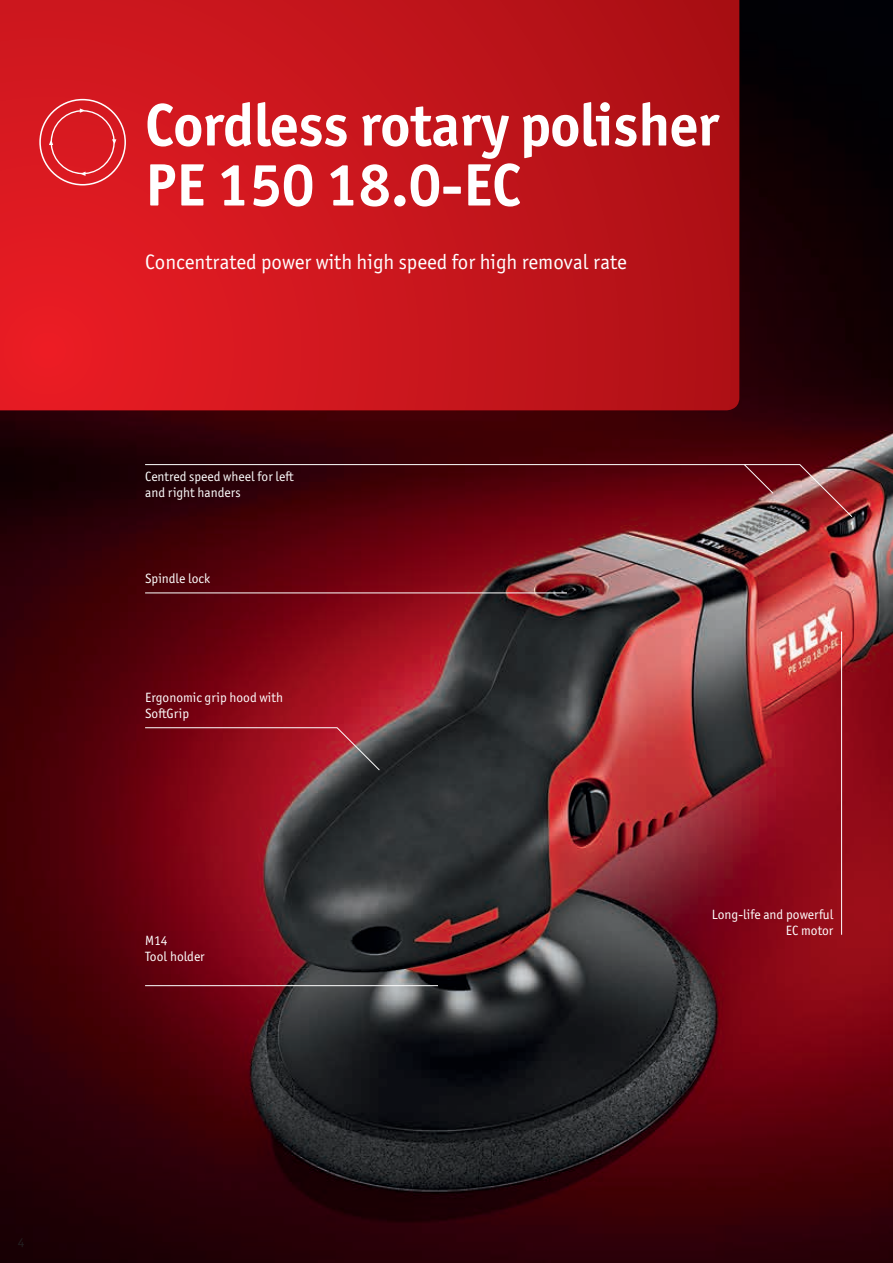
<style>
.page{position:relative;width:893px;height:1263px;background:#fff}
.page>*{position:absolute;margin:0;border:0;box-sizing:border-box;transform-origin:0 0}
.t1{font:700 60px/60px "Officina Sans ITC Pro";letter-spacing:-.01em;color:#fff}
.t2{font:21px "Officina Sans ITC Pro";color:#fff}
.t3{font:13.5px/16.2px "Officina Sans ITC Pro";color:#fff}
.t4{font:13.5px "Officina Sans ITC Pro";color:#231f20}
</style>
<div class="page">
<img style="left:0;top:0;width:893px;height:1263px">
<hr style="left:145px;top:592px;width:422px;height:1px;background:#fff">
<svg style="left:144px;top:727px;width:236px;height:44px;background:#901b29"></svg>
<hr style="left:145px;top:985px;width:293px;height:1px;background:#fff">
<svg style="left:144px;top:463px;width:709px;height:55px;background:#590e16"></svg>
<hr style="left:841px;top:631px;width:1px;height:304px;background:#fff">
<svg style="left:0;top:0;width:739px;height:410px;background:#c7151c"></svg>
<svg style="left:39px;top:99px;width:87px;height:86px;background:#db2e35"></svg>
<p class="t4" style="left:18px;top:1234px;width:8px">4</p>
<h1 class="t1" style="left:145px;top:95px;width:575px">Cordless rotary polisher<br>PE 150 18.0-EC</h1>
<h2 class="t2" style="left:145px;top:249px;width:483px">Concentrated power with high speed for high removal rate</h2>
<p class="t3" style="left:145px;top:468px;width:150px">Centred speed wheel for left and right handers</p>
<p class="t3" style="left:145px;top:570px;width:66px">Spindle lock</p>
<p class="t3" style="left:145px;top:689px;width:139px">Ergonomic grip hood with<br>SoftGrip</p>
<p class="t3" style="left:145px;top:932px;width:61px">M14<br>Tool holder</p>
<p class="t3" style="left:712px;top:906px;width:123px;text-align:right">Long-life and powerful<br>EC motor</p>
</div>
